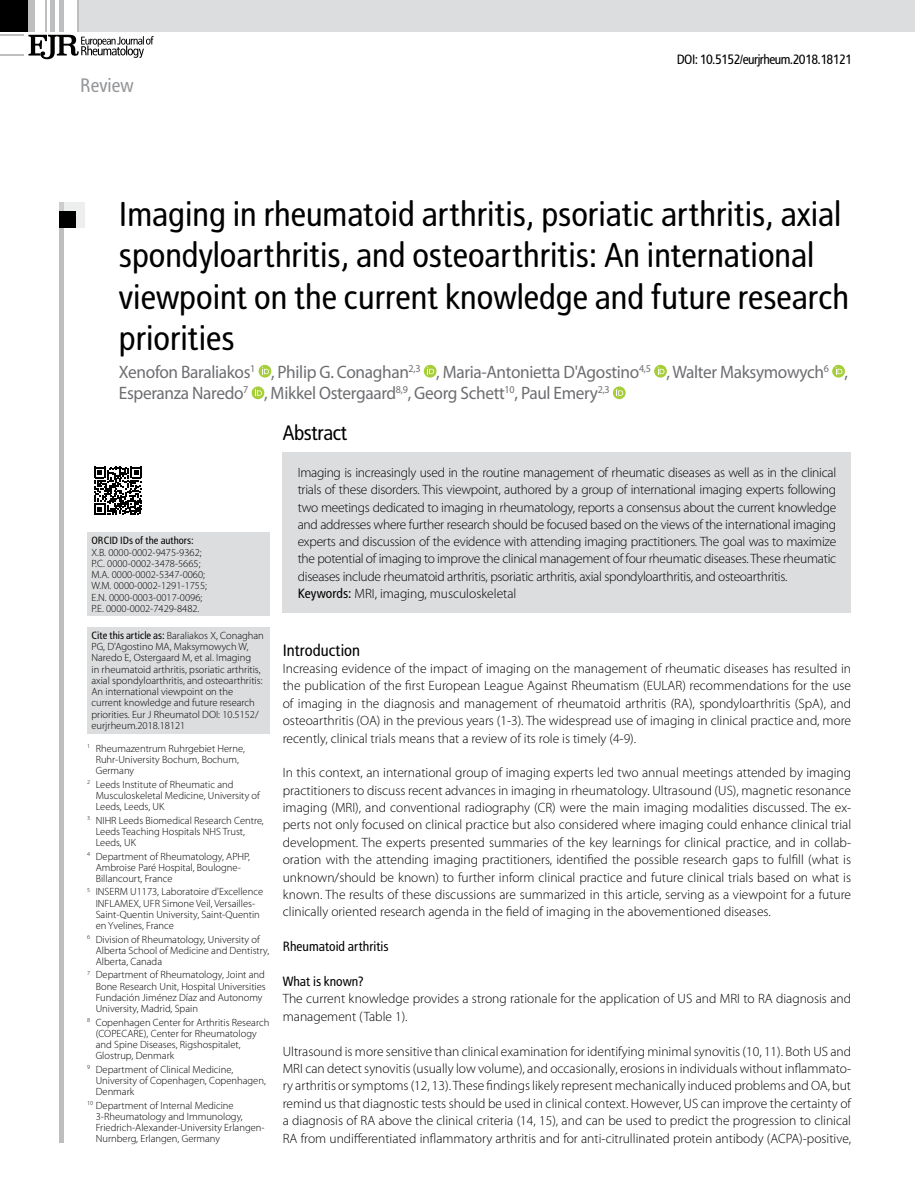
<style>
.page{position:relative;width:915px;height:1191px;background:#fff}
.page>*{position:absolute;margin:0;border:0;box-sizing:border-box;transform-origin:0 0}
.t1{font:34.5px/41.4px "Rotokas";color:#000}
.t2{font:21px "Rotokas";letter-spacing:-.02em;color:#000}
.t3{font:19.5px "Rotokas";color:#939598}
.t4{font:18px/21.6px "Myriad Pro";letter-spacing:-.02em;color:#6d6e71;scale:.96 1}
.t5{font:16.5px "Rotokas";color:#000}
.t6{font:300 13.5px/17.4px "Myriad Pro";letter-spacing:-.02em;color:#000;text-align:justify}
.t7{font:300 13.5px/17.4px "Myriad Pro";color:#000}
.t8{font:13.5px "Rotokas";letter-spacing:-.04em;color:#000}
.t9{font:13.5px "Rotokas";color:#000}
.t10{font:300 10.5px/11.2px "Myriad Pro";color:#000}
.t11{font:10.5px "Rotokas";color:#000}
.s1{font-family:"Rotokas";font-weight:400}
</style>
<div class="page">
<div style="left:78px;top:0;width:836px;height:31px;background:#dcddde"></div>
<hr style="left:78px;top:0;width:1px;height:31px;background:#bcbec0">
<div style="left:0;top:0;width:31px;height:31px;background:#000"></div>
<div style="left:28px;top:0;width:7px;height:31px;background:#bcbec0"></div>
<hr style="left:45px;top:0;width:2px;height:31px;background:#bcbec0">
<div style="left:50px;top:0;width:5px;height:31px;background:#bcbec0"></div>
<div style="left:59px;top:0;width:5px;height:31px;background:#bcbec0"></div>
<svg style="left:0;top:35px;width:154px;height:24px"></svg>
<svg style="left:258px;top:365px;width:13px;height:12px"></svg>
<svg style="left:262px;top:367px;width:7px;height:7px"></svg>
<svg style="left:423px;top:365px;width:13px;height:12px"></svg>
<svg style="left:427px;top:367px;width:7px;height:7px"></svg>
<svg style="left:654px;top:365px;width:12px;height:12px"></svg>
<svg style="left:657px;top:367px;width:7px;height:7px"></svg>
<svg style="left:831px;top:365px;width:13px;height:12px"></svg>
<svg style="left:835px;top:367px;width:7px;height:7px"></svg>
<svg style="left:251px;top:386px;width:13px;height:13px"></svg>
<svg style="left:255px;top:389px;width:7px;height:7px"></svg>
<svg style="left:612px;top:386px;width:13px;height:13px"></svg>
<svg style="left:616px;top:389px;width:7px;height:7px"></svg>
<div style="left:59px;top:202px;width:5px;height:940px;background:#bcbec0"></div>
<svg style="left:59px;top:202px;width:26px;height:26px"></svg>
<div style="left:59px;top:211px;width:17px;height:17px;background:#000"></div>
<div style="left:283px;top:452px;width:567px;height:161px;background:#dcddde"></div>
<svg style="left:94px;top:467px;width:48px;height:48px"></svg>
<div style="left:87px;top:627px;width:182px;height:106px;background:#dcddde"></div>
<div style="left:87px;top:532px;width:182px;height:84px;background:#dcddde"></div>
<h3 class="t3" style="left:80px;top:73px;width:55px">Review</h3>
<p class="t8" style="left:676px;top:51px;width:177px">DOI: 10.5152/eurjrheum.2018.18121</p>
<h1 class="t1" style="left:119px;top:192px;width:731px">Imaging in rheumatoid arthritis, psoriatic arthritis, axial spondyloarthritis, and osteoarthritis: An international viewpoint on the current knowledge and future research priorities</h1>
<h3 class="t4" style="left:119px;top:360px;width:760px">Xenofon Baraliakos<sup>1</sup> , Philip G. Conaghan<sup>2,3</sup> , Maria-Antonietta D'Agostino<sup>4,5</sup> , Walter Maksymowych<sup>6</sup> ,<br>Esperanza Naredo<sup>7</sup> , Mikkel Ostergaard<sup>8,9</sup>, Georg Schett<sup>10</sup>, Paul Emery<sup>2,3</sup></h3>
<p class="t11" style="left:91px;top:534px;width:104px">ORCID IDs of the authors:</p>
<p class="t10" style="left:91px;top:546px;width:117px">X.B. 0000-0002-9475-9362;<br>P.C. 0000-0002-3478-5665;<br>M.A. 0000-0002-5347-0060;<br>W.M. 0000-0002-1291-1755;<br>E.N. 0000-0003-0017-0096;<br>P.E. 0000-0002-7429-8482.</p>
<p class="t10" style="left:91px;top:630px;width:174px"><span class="s1">Cite this article as:</span> Baraliakos X, Conaghan PG, D'Agostino MA, Maksymowych W, Naredo E, Ostergaard M, et al. Imaging<br>in rheumatoid arthritis, psoriatic arthritis, axial spondyloarthritis, and osteoarthritis:<br>An international viewpoint on the current knowledge and future research priorities. Eur J Rheumatol DOI: 10.5152/ eurjrheum.2018.18121</p>
<p class="t10" style="left:96px;top:742px;width:151px;text-indent:-9px"><sup>1</sup> Rheumazentrum Ruhrgebiet Herne,<br>Ruhr-University Bochum, Bochum,<br>Germany</p>
<p class="t10" style="left:96px;top:778px;width:166px;text-indent:-8px"><sup>2</sup> Leeds Institute of Rheumatic and<br>Musculoskeletal Medicine, University of<br>Leeds, Leeds, UK</p>
<p class="t10" style="left:96px;top:814px;width:169px;text-indent:-9px"><sup>3</sup> NIHR Leeds Biomedical Research Centre,<br>Leeds Teaching Hospitals NHS Trust,<br>Leeds, UK</p>
<p class="t10" style="left:96px;top:850px;width:156px;text-indent:-8px"><sup>4</sup> Department of Rheumatology, APHP,<br>Ambroise Paré Hospital, Boulogne-<br>Billancourt, France</p>
<p class="t10" style="left:96px;top:886px;width:169px;text-indent:-8px"><sup>5</sup> INSERM U1173, Laboratoire d'Excellence INFLAMEX, UFR Simone Veil, Versailles-Saint-Quentin University, Saint-Quentin en Yvelines, France</p>
<p class="t10" style="left:96px;top:933px;width:175px;text-indent:-8px"><sup>6</sup> Division of Rheumatology, University of<br>Alberta School of Medicine and Dentistry,<br>Alberta, Canada</p>
<p class="t10" style="left:96px;top:969px;width:171px;text-indent:-8px"><sup>7</sup> Department of Rheumatology, Joint and Bone Research Unit, Hospital Universities Fundación Jiménez Díaz and Autonomy University, Madrid, Spain</p>
<p class="t10" style="left:96px;top:1016px;width:175px;text-indent:-8px"><sup>8</sup> Copenhagen Center for Arthritis Research (COPECARE), Center for Rheumatology and Spine Diseases, Rigshospitalet, Glostrup, Denmark</p>
<p class="t10" style="left:96px;top:1063px;width:171px;text-indent:-8px"><sup>9</sup> Department of Clinical Medicine,<br>University of Copenhagen, Copenhagen,<br>Denmark</p>
<p class="t10" style="left:96px;top:1099px;width:170px;text-indent:-9px"><sup>10</sup> Department of Internal Medicine 3-Rheumatology and Immunology, Friedrich-Alexander-University Erlangen-Nurnberg, Erlangen, Germany</p>
<h2 class="t2" style="left:283px;top:419px;width:66px">Abstract</h2>
<p class="t6" style="left:297px;top:464px;width:540px;text-align:left">Imaging is increasingly used in the routine management of rheumatic diseases as well as in the clinical trials of these disorders. This viewpoint, authored by a group of international imaging experts following two meetings dedicated to imaging in rheumatology, reports a consensus about the current knowledge and addresses where further research should be focused based on the views of the international imaging experts and discussion of the evidence with attending imaging practitioners. The goal was to maximize the potential of imaging to improve the clinical management of four rheumatic diseases. These rheumatic diseases include rheumatoid arthritis, psoriatic arthritis, axial spondyloarthritis, and osteoarthritis.<br><span class="s1">Keywords:</span> MRI, imaging, musculoskeletal</p>
<p class="t5" style="left:283px;top:639px;width:79px">Introduction</p>
<p class="t6" style="left:283px;top:659px;width:569px">Increasing evidence of the impact of imaging on the management of rheumatic diseases has resulted in the publication of the first European League Against Rheumatism (EULAR) recommendations for the use of imaging in the diagnosis and management of rheumatoid arthritis (RA), spondyloarthritis (SpA), and osteoarthritis (OA) in the previous years (1-3). The widespread use of imaging in clinical practice and, more recently, clinical trials means that a review of its role is timely (4-9).</p>
<p class="t6" style="left:283px;top:764px;width:569px">In this context, an international group of imaging experts led two annual meetings attended by imaging practitioners to discuss recent advances in imaging in rheumatology. Ultrasound (US), magnetic resonance imaging (MRI), and conventional radiography (CR) were the main imaging modalities discussed. The ex&shy;perts not only focused on clinical practice but also considered where imaging could enhance clinical trial development. The experts presented summaries of the key learnings for clinical practice, and in collab&shy;oration with the attending imaging practitioners, identified the possible research gaps to fulfill (what is unknown/should be known) to further inform clinical practice and future clinical trials based on what is known. The results of these discussions are summarized in this article, serving as a viewpoint for a future clinically oriented research agenda in the field of imaging in the abovementioned diseases.</p>
<p class="t9" style="left:283px;top:938px;width:107px">Rheumatoid arthritis</p>
<p class="t9" style="left:283px;top:973px;width:82px">What is known?</p>
<p class="t7" style="left:283px;top:990px;width:569px">The current knowledge provides a strong rationale for the application of US and MRI to RA diagnosis and management (Table 1).</p>
<p class="t6" style="left:283px;top:1042px;width:569px">Ultrasound is more sensitive than clinical examination for identifying minimal synovitis (10, 11). Both US and MRI can detect synovitis (usually low volume), and occasionally, erosions in individuals without inflammato&shy;ry arthritis or symptoms (12, 13). These findings likely represent mechanically induced problems and OA, but remind us that diagnostic tests should be used in clinical context. However, US can improve the certainty of a diagnosis of RA above the clinical criteria (14, 15), and can be used to predict the progression to clinical RA from undifferentiated inflammatory arthritis and for anti-citrullinated protein antibody (ACPA)-positive,</p>
</div>
